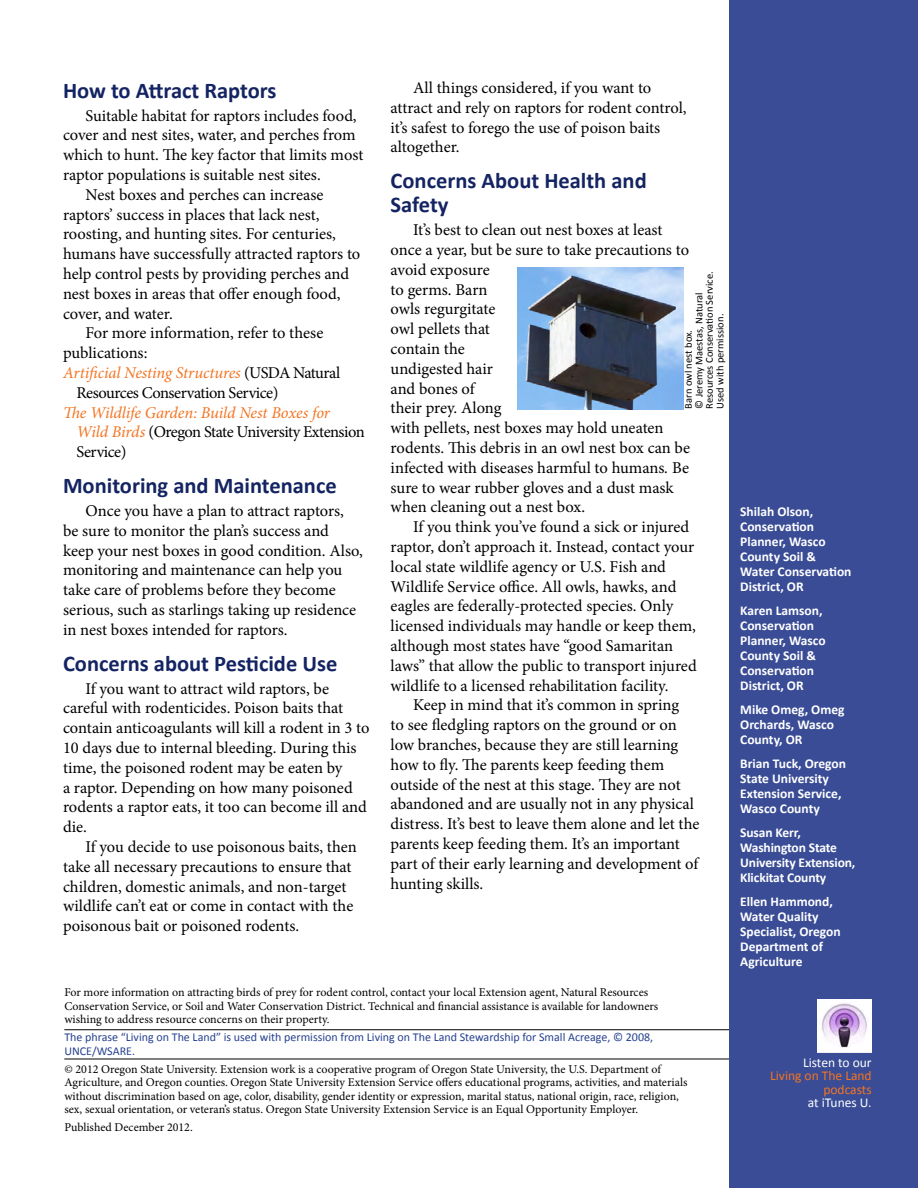
<style>
.page{position:relative;width:918px;height:1188px;background:#fff}
.page>*{position:absolute;margin:0;border:0;box-sizing:border-box;transform-origin:0 0}
.subhead_1a{font:700 22.5px/24px "Calibri";color:#142462}
.body_text{font:16.5px/19.8px "Minion Pro";letter-spacing:-.005em;color:#000}
.hanging_indent{font:italic 16.5px/19.8px "Minion Pro";letter-spacing:-.01em;color:#f47421}
.hanging_indent-2{font:16.5px/19.8px "Minion Pro";letter-spacing:-.03em;color:#000}
.authorship{font:700 13.5px/15px "Calibri";color:#fff}
.listen_text{font:13.5px/13.5px "Calibri";color:#f47421;text-align:right}
.for_more_info{font:12px/13.5px "Minion Pro";color:#000}
.LOTL_permit{font:12px/13.5px "Calibri";color:#25408f}
.t1{font:10.5px/10.5px "Calibri";color:#000}
.s1{font-style:italic;color:#f47421}
.s2{font-style:normal;color:#000}
.s3{font-style:italic}
.s4{color:#fff}
</style>
<div class="page">
<div style="left:729px;top:0;width:189px;height:1188px;background:#394c95"></div>
<hr style="left:64px;top:1029px;width:665px;height:1px;background:#000">
<hr style="left:64px;top:1059px;width:665px;height:1px;background:#000">
<img style="left:818px;top:999px;width:54px;height:54px">
<img style="left:518px;top:267px;width:165px;height:142px">
<h3 class="subhead_1a" style="left:63px;top:78px;width:215px">How to Attract Raptors</h3>
<p class="body_text" style="left:63px;top:106px;width:302px;text-indent:22px">Suitable habitat for raptors includes food, cover and nest sites, water, and perches from which to hunt. The key factor that limits most raptor populations is suitable nest sites.</p>
<p class="body_text" style="left:63px;top:185px;width:299px;text-indent:22px">Nest boxes and perches can increase raptors’ success in places that lack nest, roosting, and hunting sites. For centuries, humans have successfully attracted raptors to help control pests by providing perches and nest boxes in areas that offer enough food, cover, and water.</p>
<p class="body_text" style="left:63px;top:323px;width:262px;text-indent:22px">For more information, refer to these publications:</p>
<p class="hanging_indent-2" style="left:76px;top:363px;width:265px;text-indent:-14px"><span class="s1">Artificial Nesting Structures</span> (USDA Natural<br>Resources Conservation Service)</p>
<p class="hanging_indent" style="left:76px;top:402px;width:290px;text-indent:-14px">The Wildlife Garden: Build Nest Boxes for<br>Wild Birds <span class="s2">(Oregon State University Extension<br>Service)</span></p>
<h3 class="subhead_1a" style="left:63px;top:474px;width:275px">Monitoring and Maintenance</h3>
<p class="body_text" style="left:63px;top:501px;width:301px;text-indent:22px">Once you have a plan to attract raptors, be sure to monitor the plan’s success and keep your nest boxes in good condition. Also, monitoring and maintenance can help you take care of problems before they become serious, such as starlings taking up residence in nest boxes intended for raptors.</p>
<h3 class="subhead_1a" style="left:63px;top:651px;width:276px">Concerns about Pesticide Use</h3>
<p class="body_text" style="left:63px;top:679px;width:308px;text-indent:22px">If you want to attract wild raptors, be careful with rodenticides. Poison baits that contain anticoagulants will kill a rodent in 3 to 10 days due to internal bleeding. During this time, the poisoned rodent may be eaten by<br>a raptor. Depending on how many poisoned rodents a raptor eats, it too can become ill and die.</p>
<p class="body_text" style="left:63px;top:837px;width:295px;text-indent:22px">If you decide to use poisonous baits, then take all necessary precautions to ensure that children, domestic animals, and non-target wildlife can’t eat or come in contact with the poisonous bait or poisoned rodents.</p>
<p class="body_text" style="left:391px;top:78px;width:297px;text-indent:22px">All things considered, if you want to attract and rely on raptors for rodent control, it’s safest to forego the use of poison baits altogether.</p>
<h3 class="subhead_1a" style="left:391px;top:169px;width:258px">Concerns About Health and<br>Safety</h3>
<p class="body_text" style="left:391px;top:220px;width:301px;text-indent:22px">It’s best to clean out nest boxes at least once a year, but be sure to take precautions to avoid exposure<br>to germs. Barn<br>owls regurgitate<br>owl pellets that<br>contain the<br>undigested hair<br>and bones of<br>their prey. Along<br>with pellets, nest boxes may hold uneaten rodents. This debris in an owl nest box can be infected with diseases harmful to humans<span class="s3">.</span> Be sure to wear rubber gloves and a dust mask when cleaning out a nest box.</p>
<p class="body_text" style="left:391px;top:517px;width:308px;text-indent:22px">If you think you’ve found a sick or injured raptor, don’t approach it. Instead, contact your local state wildlife agency or U.S. Fish and Wildlife Service office. All owls, hawks, and eagles are federally-protected species. Only licensed individuals may handle or keep them, although most states have “good Samaritan laws” that allow the public to transport injured wildlife to a licensed rehabilitation facility.</p>
<p class="body_text" style="left:391px;top:695px;width:310px;text-indent:22px">Keep in mind that it’s common in spring<br>to see fledgling raptors on the ground or on low branches, because they are still learning how to fly. The parents keep feeding them outside of the nest at this stage. They are not abandoned and are usually not in any physical distress. It’s best to leave them alone and let the parents keep feeding them. It’s an important part of their early learning and development of hunting skills.</p>
<p class="t1" style="left:683px;top:409px;width:139px;rotate:-90deg">Barn owl nest box.<br>© Jeremy Maestas, Natural<br>Resources Conservation Service.<br>Used with permission.</p>
<p class="for_more_info" style="left:64px;top:986px;width:596px">For more information on attracting birds of prey for rodent control, contact your local Extension agent, Natural Resources<br>Conservation Service, or Soil and Water Conservation District. Technical and financial assistance is available for landowners wishing to address resource concerns on their property.</p>
<p class="LOTL_permit" style="left:64px;top:1031px;width:590px">The phrase “Living on The Land” is used with permission from Living on The Land Stewardship for Small Acreage, © 2008,<br>UNCE/WSARE.</p>
<p class="for_more_info" style="left:64px;top:1062px;width:625px">© 2012 Oregon State University. Extension work is a cooperative program of Oregon State University, the U.S. Department of Agriculture, and Oregon counties. Oregon State University Extension Service offers educational programs, activities, and materials without discrimination based on age, color, disability, gender identity or expression, marital status, national origin, race, religion, sex, sexual orientation, or veteran’s status. Oregon State University Extension Service is an Equal Opportunity Employer.</p>
<p class="for_more_info" style="left:64px;top:1121px;width:130px">Published December 2012.</p>
<p class="authorship" style="left:740px;top:504px;width:113px">Shilah Olson,<br>Conservation<br>Planner, Wasco<br>County Soil &amp;<br>Water Conservation<br>District, OR</p>
<p class="authorship" style="left:740px;top:603px;width:87px">Karen Lamson,<br>Conservation<br>Planner, Wasco<br>County Soil &amp;<br>Conservation<br>District, OR</p>
<p class="authorship" style="left:740px;top:702px;width:106px">Mike Omeg, Omeg<br>Orchards, Wasco<br>County, OR</p>
<p class="authorship" style="left:740px;top:756px;width:107px">Brian Tuck, Oregon<br>State University<br>Extension Service,<br>Wasco County</p>
<p class="authorship" style="left:740px;top:825px;width:117px">Susan Kerr,<br>Washington State<br>University Extension,<br>Klickitat County</p>
<p class="authorship" style="left:740px;top:894px;width:102px">Ellen Hammond,<br>Water Quality<br>Specialist, Oregon<br>Department of<br>Agriculture</p>
<p class="listen_text" style="left:770px;top:1056px;width:103px"><span class="s4">Listen to our<br></span>Living on The Land podcasts<br><span class="s4">at iTunes U.</span></p>
</div>
